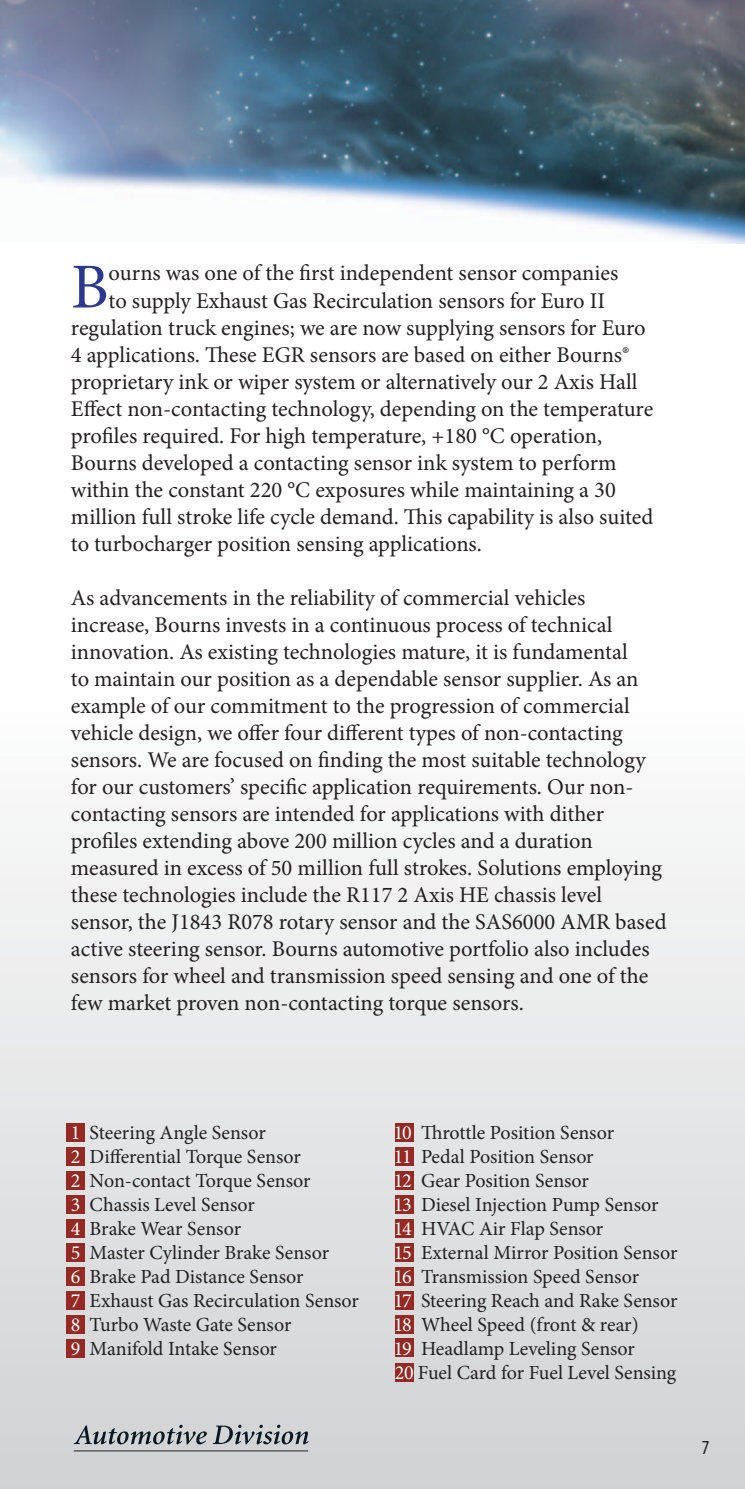
<style>
.page{position:relative;width:745px;height:1489px;background:#fff}
.page>*{position:absolute;margin:0;border:0;box-sizing:border-box;transform-origin:0 0}
.t1{font:64px "Minion Pro";color:#2a3890}
.t2{font:22.5px/27px "Minion Pro";color:#231f20}
.t3{font:20px/24px "Minion Pro";color:#231f20}
.t4{font:condensed 20px "Myriad Pro";color:#231f20}
.s1{color:#fff}
</style>
<div class="page">
<div style="left:0;top:373px;width:744px;height:1115px;background:linear-gradient(to bottom,#fff,#d3d4d5)"></div>
<img style="left:0;top:0;width:744px;height:243px">
<div style="left:67px;top:1123px;width:18px;height:18px;background:#942a23"></div>
<div style="left:394px;top:1123px;width:19px;height:18px;background:#942a23"></div>
<div style="left:67px;top:1146px;width:18px;height:19px;background:#942a23"></div>
<div style="left:394px;top:1146px;width:19px;height:19px;background:#942a23"></div>
<div style="left:67px;top:1170px;width:18px;height:19px;background:#942a23"></div>
<div style="left:394px;top:1170px;width:19px;height:19px;background:#942a23"></div>
<div style="left:67px;top:1194px;width:18px;height:19px;background:#942a23"></div>
<div style="left:394px;top:1194px;width:19px;height:19px;background:#942a23"></div>
<div style="left:67px;top:1218px;width:18px;height:19px;background:#942a23"></div>
<div style="left:394px;top:1218px;width:19px;height:19px;background:#942a23"></div>
<div style="left:67px;top:1242px;width:18px;height:19px;background:#942a23"></div>
<div style="left:394px;top:1242px;width:19px;height:19px;background:#942a23"></div>
<div style="left:67px;top:1266px;width:18px;height:19px;background:#942a23"></div>
<div style="left:394px;top:1266px;width:19px;height:19px;background:#942a23"></div>
<div style="left:67px;top:1290px;width:18px;height:19px;background:#942a23"></div>
<div style="left:394px;top:1290px;width:19px;height:19px;background:#942a23"></div>
<div style="left:67px;top:1314px;width:18px;height:19px;background:#942a23"></div>
<div style="left:67px;top:1338px;width:18px;height:19px;background:#942a23"></div>
<div style="left:394px;top:1314px;width:19px;height:19px;background:#942a23"></div>
<div style="left:394px;top:1338px;width:19px;height:19px;background:#942a23"></div>
<div style="left:394px;top:1362px;width:19px;height:19px;background:#942a23"></div>
<hr style="left:74px;top:1450px;width:234px;height:1px;background:#231f20">
<svg style="left:74px;top:1424px;width:234px;height:20px;background:#9da3a7"></svg>
<h1 class="t1" style="left:71px;top:244px;width:39px">B</h1>
<p class="t2" style="left:109px;top:260px;width:511px">ourns was one of the first independent sensor companies</p>
<p class="t2" style="left:109px;top:287px;width:498px">to supply Exhaust Gas Recirculation sensors for Euro II</p>
<p class="t2" style="left:71px;top:314px;width:575px">regulation truck engines; we are now supplying sensors for Euro</p>
<p class="t2" style="left:71px;top:341px;width:559px">4 applications. These EGR sensors are based on either Bourns®</p>
<p class="t2" style="left:71px;top:368px;width:567px">proprietary ink or wiper system or alternatively our 2 Axis Hall</p>
<p class="t2" style="left:71px;top:395px;width:583px">Effect non-contacting technology, depending on the temperature</p>
<p class="t2" style="left:71px;top:422px;width:532px">profiles required. For high temperature, +180 °C operation,</p>
<p class="t2" style="left:71px;top:449px;width:547px">Bourns developed a contacting sensor ink system to perform</p>
<p class="t2" style="left:71px;top:476px;width:546px">within the constant 220 °C exposures while maintaining a 30</p>
<p class="t2" style="left:71px;top:503px;width:583px">million full stroke life cycle demand. This capability is also suited</p>
<p class="t2" style="left:71px;top:530px;width:412px">to turbocharger position sensing applications.</p>
<p class="t2" style="left:71px;top:584px;width:596px">As advancements in the reliability of commercial vehicles increase, Bourns invests in a continuous process of technical innovation. As existing technologies mature, it is fundamental<br>to maintain our position as a dependable sensor supplier. As an example of our commitment to the progression of commercial vehicle design, we offer four different types of non-contacting sensors. We are focused on finding the most suitable technology for our customers’ specific application requirements. Our non&shy;contacting sensors are intended for applications with dither profiles extending above 200 million cycles and a duration measured in excess of 50 million full strokes. Solutions employing these technologies include the R117 2 Axis HE chassis level sensor, the J1843 R078 rotary sensor and the SAS6000 AMR based active steering sensor. Bourns automotive portfolio also includes sensors for wheel and transmission speed sensing and one of the few market proven non-contacting torque sensors.</p>
<p class="t3" style="left:71px;top:1120px;width:289px"><span class="s1">1</span> Steering Angle Sensor<br><span class="s1">2</span> Differential Torque Sensor<br><span class="s1">2</span> Non-contact Torque Sensor<br><span class="s1">3</span> Chassis Level Sensor<br><span class="s1">4</span> Brake Wear Sensor<br><span class="s1">5</span> Master Cylinder Brake Sensor<br><span class="s1">6</span> Brake Pad Distance Sensor<br><span class="s1">7</span> Exhaust Gas Recirculation Sensor<br><span class="s1">8</span> Turbo Waste Gate Sensor<br><span class="s1">9</span> Manifold Intake Sensor</p>
<p class="t3" style="left:393px;top:1120px;width:285px"><span class="s1">10</span> Throttle Position Sensor<br><span class="s1">11</span> Pedal Position Sensor<br><span class="s1">12</span> Gear Position Sensor<br><span class="s1">13</span> Diesel Injection Pump Sensor<br><span class="s1">14</span> HVAC Air Flap Sensor<br><span class="s1">15</span> External Mirror Position Sensor<br><span class="s1">16</span> Transmission Speed Sensor<br><span class="s1">17</span> Steering Reach and Rake Sensor<br><span class="s1">18</span> Wheel Speed (front &amp; rear)<br><span class="s1">19</span> Headlamp Leveling Sensor<br><span class="s1">20</span> Fuel Card for Fuel Level Sensing</p>
<p class="t4" style="left:701px;top:1434px;width:9px">7</p>
</div>
